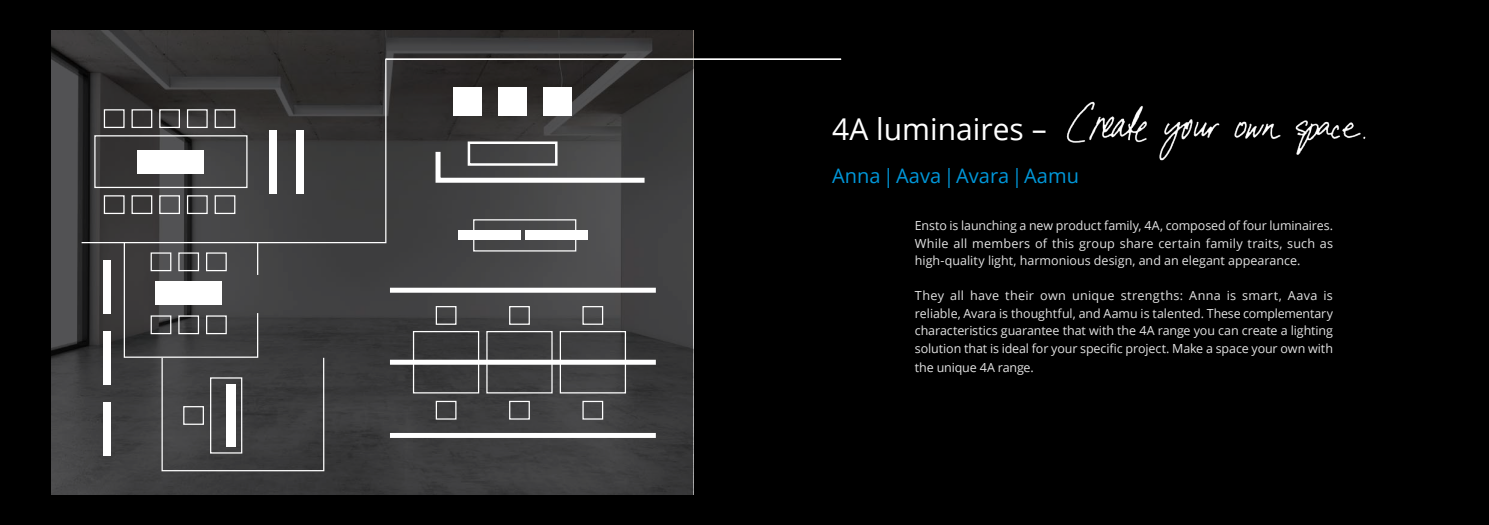
<style>
.page{position:relative;width:1489px;height:525px;background:#fff}
.page>*{position:absolute;margin:0;border:0;box-sizing:border-box;transform-origin:0 0}
.t1{font:30px "Open Sans";color:#fff}
.t2{font:20px "Open Sans";color:#0097d9}
.t3{font:12.5px/17.5px "Open Sans";letter-spacing:-.005em;color:#e3e3e3;text-align:justify}
.s1{font-family:"Minion Pro"}
</style>
<div class="page">
<div style="left:0;top:0;width:1488px;height:524px;background:#000"></div>
<svg style="left:51px;top:30px;width:642px;height:464px;fill:#3e3e3e"></svg>
<svg style="left:80px;top:57px;width:307px;height:187px"></svg>
<div style="left:270px;top:130px;width:7px;height:63px;background:#fff"></div>
<div style="left:297px;top:130px;width:7px;height:63px;background:#fff"></div>
<div style="left:104px;top:109px;width:21px;height:19px;border:1px solid #fff"></div>
<div style="left:131px;top:109px;width:21px;height:19px;border:1px solid #fff"></div>
<div style="left:159px;top:109px;width:21px;height:19px;border:1px solid #fff"></div>
<div style="left:187px;top:109px;width:21px;height:19px;border:1px solid #fff"></div>
<div style="left:215px;top:109px;width:20px;height:19px;border:1px solid #fff"></div>
<div style="left:104px;top:195px;width:21px;height:19px;border:1px solid #fff"></div>
<div style="left:131px;top:195px;width:21px;height:19px;border:1px solid #fff"></div>
<div style="left:159px;top:195px;width:21px;height:19px;border:1px solid #fff"></div>
<div style="left:187px;top:195px;width:21px;height:19px;border:1px solid #fff"></div>
<div style="left:215px;top:195px;width:20px;height:19px;border:1px solid #fff"></div>
<div style="left:94px;top:135px;width:153px;height:53px;border:1px solid #fff"></div>
<div style="left:137px;top:150px;width:67px;height:23px;background:#fff"></div>
<svg style="left:123px;top:241px;width:136px;height:117px"></svg>
<hr style="left:257px;top:242px;width:1px;height:33px;background:#fff">
<div style="left:155px;top:281px;width:67px;height:24px;background:#fff"></div>
<div style="left:151px;top:252px;width:20px;height:19px;border:1px solid #fff"></div>
<div style="left:178px;top:252px;width:21px;height:19px;border:1px solid #fff"></div>
<div style="left:206px;top:252px;width:21px;height:19px;border:1px solid #fff"></div>
<div style="left:151px;top:315px;width:20px;height:19px;border:1px solid #fff"></div>
<div style="left:178px;top:315px;width:21px;height:19px;border:1px solid #fff"></div>
<div style="left:206px;top:315px;width:21px;height:19px;border:1px solid #fff"></div>
<div style="left:183px;top:406px;width:21px;height:18px;border:1px solid #fff"></div>
<div style="left:210px;top:377px;width:32px;height:76px;border:1px solid #fff"></div>
<div style="left:227px;top:384px;width:9px;height:62px;background:#fff"></div>
<div style="left:458px;top:230px;width:63px;height:10px;background:#fff"></div>
<div style="left:525px;top:230px;width:62px;height:10px;background:#fff"></div>
<div style="left:473px;top:219px;width:103px;height:32px;border:1px solid #fff"></div>
<div style="left:390px;top:287px;width:266px;height:5px;background:#fff"></div>
<div style="left:390px;top:432px;width:266px;height:5px;background:#fff"></div>
<div style="left:390px;top:359px;width:266px;height:5px;background:#fff"></div>
<div style="left:413px;top:331px;width:66px;height:62px;border:1px solid #fff"></div>
<div style="left:486px;top:331px;width:66px;height:62px;border:1px solid #fff"></div>
<div style="left:559px;top:331px;width:67px;height:62px;border:1px solid #fff"></div>
<div style="left:436px;top:306px;width:20px;height:18px;border:1px solid #fff"></div>
<div style="left:509px;top:306px;width:21px;height:18px;border:1px solid #fff"></div>
<div style="left:582px;top:306px;width:21px;height:18px;border:1px solid #fff"></div>
<div style="left:436px;top:400px;width:20px;height:19px;border:1px solid #fff"></div>
<div style="left:509px;top:400px;width:21px;height:19px;border:1px solid #fff"></div>
<div style="left:582px;top:400px;width:21px;height:19px;border:1px solid #fff"></div>
<svg style="left:433px;top:147px;width:216px;height:38px"></svg>
<div style="left:104px;top:260px;width:7px;height:53px;background:#fff"></div>
<div style="left:104px;top:331px;width:7px;height:53px;background:#fff"></div>
<div style="left:104px;top:402px;width:7px;height:53px;background:#fff"></div>
<div style="left:161px;top:357px;width:163px;height:114px;border:1px solid #fff"></div>
<div style="left:467px;top:141px;width:90px;height:25px;border:2px solid #fff"></div>
<div style="left:453px;top:87px;width:28px;height:28px;background:#fff"></div>
<div style="left:498px;top:87px;width:28px;height:28px;background:#fff"></div>
<div style="left:543px;top:87px;width:29px;height:28px;background:#fff"></div>
<hr style="left:386px;top:59px;width:455px;height:1px;background:#fff">
<img style="left:1066px;top:101px;width:300px;height:60px">
<h1 class="t1" style="left:832px;top:109px;width:216px">4A luminaires –</h1>
<h2 class="t2" style="left:832px;top:162px;width:248px">Anna <span class="s1">|</span> Aava <span class="s1">|</span> Avara <span class="s1">|</span> Aamu</h2>
<p class="t3" style="left:914px;top:216px;width:419px">Ensto is launching a new product family, 4A, composed of four luminaires.<br>While all members of this group share certain family traits, such as high-quality light, harmonious design, and an elegant appearance.</p>
<p class="t3" style="left:914px;top:286px;width:419px">They all have their own unique strengths: Anna is smart, Aava is reliable, Avara is thoughtful, and Aamu is talented. These complementary characteristics guarantee that with the 4A range you can create a lighting solution that is ideal for your specific project. Make a space your own with</p>
<p class="t3" style="left:914px;top:357px;width:120px">the unique 4A range.</p>
</div>
